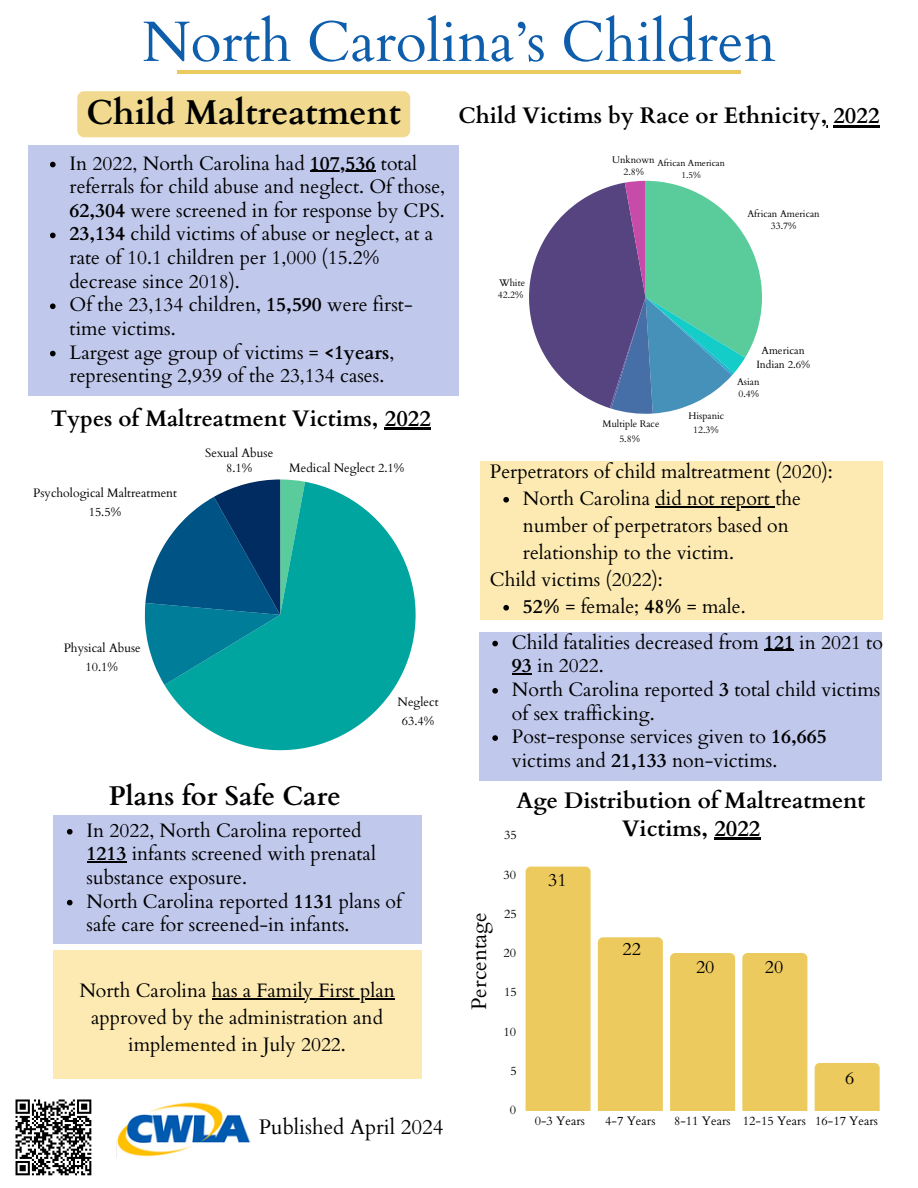
<style>
.page{position:relative;width:918px;height:1188px;background:#fff}
.page>*{position:absolute;margin:0;border:0;box-sizing:border-box;transform-origin:0 0}
.t1{font:57px "Cardo";color:#0f5eac}
.t2{font:700 34.5px "Cardo";color:#000}
.t3{font:700 27px "Cardo";color:#000}
.t4{font:700 22.5px/28.2px "Cardo";color:#000;text-align:center}
.t5{font:21px "Cardo";color:#000}
.t6{font:19.5px/23.7px "Cardo";color:#000}
.t7{font:18px "Cardo";color:#000}
.t8{font:12.3px/19px "Cardo";color:#000;text-align:center}
.t9{font:10.5px/14px "Cardo";color:#000;text-align:center}
.t10{font:9.6px/12.3px "Cardo";color:#000;text-align:center}
.t11{font:9px/12px "Cardo";color:#000;text-align:center}
.s1{font-weight:700}
</style>
<div class="page">
<div style="left:28px;top:145px;width:431px;height:251px;background:#c0c8ec"></div>
<svg style="left:529px;top:181px;width:233px;height:233px"></svg>
<svg style="left:164px;top:482px;width:252px;height:268px;fill:#00a59f"></svg>
<svg style="left:145px;top:479px;width:160px;height:206px"></svg>
<div style="left:53px;top:816px;width:369px;height:128px;background:#c0c8ec"></div>
<hr style="left:177px;top:70px;width:564px;height:3px;background:#ecca5d">
<img style="left:117px;top:1102px;width:134px;height:55px">
<svg style="left:50px;top:162px;width:6px;height:5px"></svg>
<hr style="left:310px;top:171px;width:66px;height:1px;background:#000">
<svg style="left:50px;top:233px;width:6px;height:5px"></svg>
<svg style="left:50px;top:303px;width:6px;height:6px"></svg>
<svg style="left:50px;top:351px;width:6px;height:5px"></svg>
<hr style="left:385px;top:428px;width:46px;height:2px;background:#000">
<svg style="left:67px;top:829px;width:6px;height:6px"></svg>
<hr style="left:87px;top:862px;width:40px;height:1px;background:#000">
<svg style="left:67px;top:900px;width:6px;height:5px"></svg>
<hr style="left:833px;top:126px;width:47px;height:2px;background:#000">
<div style="left:77px;top:91px;width:333px;height:46px;background:#f1da8f;border-radius:7px"></div>
<div style="left:481px;top:462px;width:402px;height:158px;background:#fdeab2"></div>
<svg style="left:503px;top:497px;width:6px;height:6px"></svg>
<hr style="left:656px;top:506px;width:119px;height:1px;background:#000">
<svg style="left:503px;top:605px;width:6px;height:6px"></svg>
<div style="left:53px;top:950px;width:369px;height:128px;background:#fdeab2"></div>
<hr style="left:212px;top:998px;width:183px;height:1px;background:#000">
<div style="left:479px;top:632px;width:402px;height:149px;background:#c0c8ec"></div>
<svg style="left:492px;top:641px;width:6px;height:5px"></svg>
<hr style="left:764px;top:650px;width:30px;height:1px;background:#000">
<hr style="left:512px;top:673px;width:20px;height:2px;background:#000">
<svg style="left:492px;top:688px;width:6px;height:6px"></svg>
<svg style="left:492px;top:735px;width:6px;height:6px"></svg>
<div style="left:526px;top:867px;width:65px;height:243px;background:#ecca5d"></div>
<div style="left:598px;top:937px;width:65px;height:173px;background:#ecca5d"></div>
<div style="left:670px;top:953px;width:65px;height:157px;background:#ecca5d"></div>
<div style="left:742px;top:953px;width:65px;height:157px;background:#ecca5d"></div>
<div style="left:815px;top:1063px;width:65px;height:47px;background:#ecca5d"></div>
<hr style="left:714px;top:837px;width:46px;height:2px;background:#000">
<svg style="left:15px;top:1099px;width:77px;height:77px"></svg>
<h1 class="t1" style="left:142px;top:5px;width:635px">North Carolina’s Children</h1>
<p class="t2" style="left:87px;top:90px;width:316px">Child Maltreatment</p>
<p class="t4" style="left:459px;top:102px;width:422px">Child Victims by Race or Ethnicity, 2022</p>
<h2 class="t6" style="left:70px;top:152px;width:349px">In 2022, North Carolina had <span class="s1">107,536</span> total</h2>
<h4 class="t6" style="left:70px;top:175px;width:377px;text-align:justify">referrals for child abuse and neglect. Of those, <span class="s1">62,304</span> were screened in for response by CPS.<br><span class="s1">23,134</span> child victims of abuse or neglect, at a</h4>
<p class="t6" style="left:70px;top:246px;width:345px">rate of 10.1 children per 1,000 (15.2% decrease since 2018).<br>Of the 23,134 children, <span class="s1">15,590</span> were first-</p>
<p class="t6" style="left:70px;top:317px;width:326px">time victims.<br>Largest age group of victims = <span class="s1">&lt;1years</span>,</p>
<p class="t6" style="left:70px;top:364px;width:316px">representing 2,939 of the 23,134 cases.</p>
<p class="t4" style="left:51px;top:404px;width:381px">Types of Maltreatment Victims, 2022</p>
<p class="t8" style="left:33px;top:484px;width:145px">Psychological Maltreatment<br>15.5%</p>
<p class="t8" style="left:205px;top:445px;width:69px;line-height:15.5px">Sexual Abuse<br>8.1%</p>
<h6 class="t8" style="left:289px;top:458px;width:117px">Medical Neglect 2.1%</h6>
<p class="t8" style="left:64px;top:638px;width:79px">Physical Abuse<br>10.1%</p>
<p class="t8" style="left:398px;top:692px;width:43px">Neglect<br>63.4%</p>
<p class="t3" style="left:109px;top:778px;width:234px">Plans for Safe Care</p>
<p class="t6" style="left:87px;top:819px;width:291px">In 2022, North Carolina reported<br><span class="s1">1213</span> infants screened with prenatal substance exposure.</p>
<p class="t6" style="left:87px;top:890px;width:317px">North Carolina reported <span class="s1">1131</span> plans of safe care for screened-in infants.</p>
<h6 class="t6" style="left:79px;top:979px;width:317px">North Carolina has a Family First plan</h6>
<p class="t6" style="left:91px;top:1005px;width:293px;line-height:27px;text-align:center">approved by the administration and implemented in July 2022.</p>
<h3 class="t5" style="left:259px;top:1113px;width:186px">Published April 2024</h3>
<p class="t10" style="left:498px;top:277px;width:29px;text-align:left">White<br>42.2%</p>
<p class="t10" style="left:612px;top:153px;width:44px">Unknown<br>2.8%</p>
<p class="t11" style="left:658px;top:157px;width:69px">African American<br>1.5%</p>
<p class="t10" style="left:747px;top:208px;width:74px">African American<br>33.7%</p>
<p class="t10" style="left:603px;top:417px;width:58px;line-height:14.9px">Multiple Race<br>5.8%</p>
<p class="t10" style="left:688px;top:408px;width:37px;line-height:14.9px">Hispanic<br>12.3%</p>
<h5 class="t9" style="left:756px;top:344px;width:55px">American<br>Indian 2.6%</h5>
<p class="t10" style="left:737px;top:376px;width:24px;text-align:left">Asian<br>0.4%</p>
<p class="t6" style="left:490px;top:460px;width:344px">Perpetrators of child maltreatment (2020):</p>
<h6 class="t6" style="left:523px;top:487px;width:280px">North Carolina did not report the</h6>
<p class="t6" style="left:523px;top:514px;width:267px">number of perpetrators based on</p>
<p class="t6" style="left:523px;top:541px;width:213px">relationship to the victim.</p>
<p class="t6" style="left:490px;top:568px;width:175px">Child victims (2022):</p>
<p class="t6" style="left:523px;top:595px;width:224px"><span class="s1">52%</span> = female; <span class="s1">48%</span> = male.</p>
<p class="t6" style="left:512px;top:631px;width:372px">Child fatalities decreased from <span class="s1">121</span> in 2021 to<br><span class="s1">93</span> in 2022.</p>
<p class="t6" style="left:512px;top:678px;width:370px">North Carolina reported <span class="s1">3</span> total child victims of sex trafficking.</p>
<p class="t6" style="left:512px;top:725px;width:316px">Post-response services given to <span class="s1">16,665 </span>victims and <span class="s1">21,133</span> non-victims.</p>
<p class="t4" style="left:517px;top:787px;width:350px">Age Distribution of Maltreatment<br>Victims, 2022</p>
<p class="t8" style="left:504px;top:826px;width:14px">35</p>
<p class="t8" style="left:504px;top:865px;width:14px">30</p>
<h4 class="t5" style="left:465px;top:1010px;width:99px;rotate:-90deg">Percentage</h4>
<p class="t8" style="left:504px;top:904px;width:14px">25</p>
<p class="t8" style="left:504px;top:944px;width:14px">20</p>
<p class="t8" style="left:504px;top:983px;width:14px">15</p>
<p class="t8" style="left:504px;top:1022px;width:14px">10</p>
<p class="t8" style="left:510px;top:1062px;width:8px">5</p>
<p class="t8" style="left:510px;top:1101px;width:8px">0</p>
<p class="t7" style="left:548px;top:868px;width:20px">31</p>
<p class="t7" style="left:622px;top:938px;width:20px">22</p>
<p class="t7" style="left:696px;top:956px;width:20px">20</p>
<p class="t7" style="left:765px;top:956px;width:20px">20</p>
<p class="t7" style="left:845px;top:1066px;width:11px">6</p>
<p class="t8" style="left:535px;top:1112px;width:52px">0-3 Years</p>
<p class="t8" style="left:605px;top:1112px;width:52px">4-7 Years</p>
<p class="t8" style="left:674px;top:1112px;width:205px">8-11 Years 12-15 Years 16-17 Years</p>
</div>
